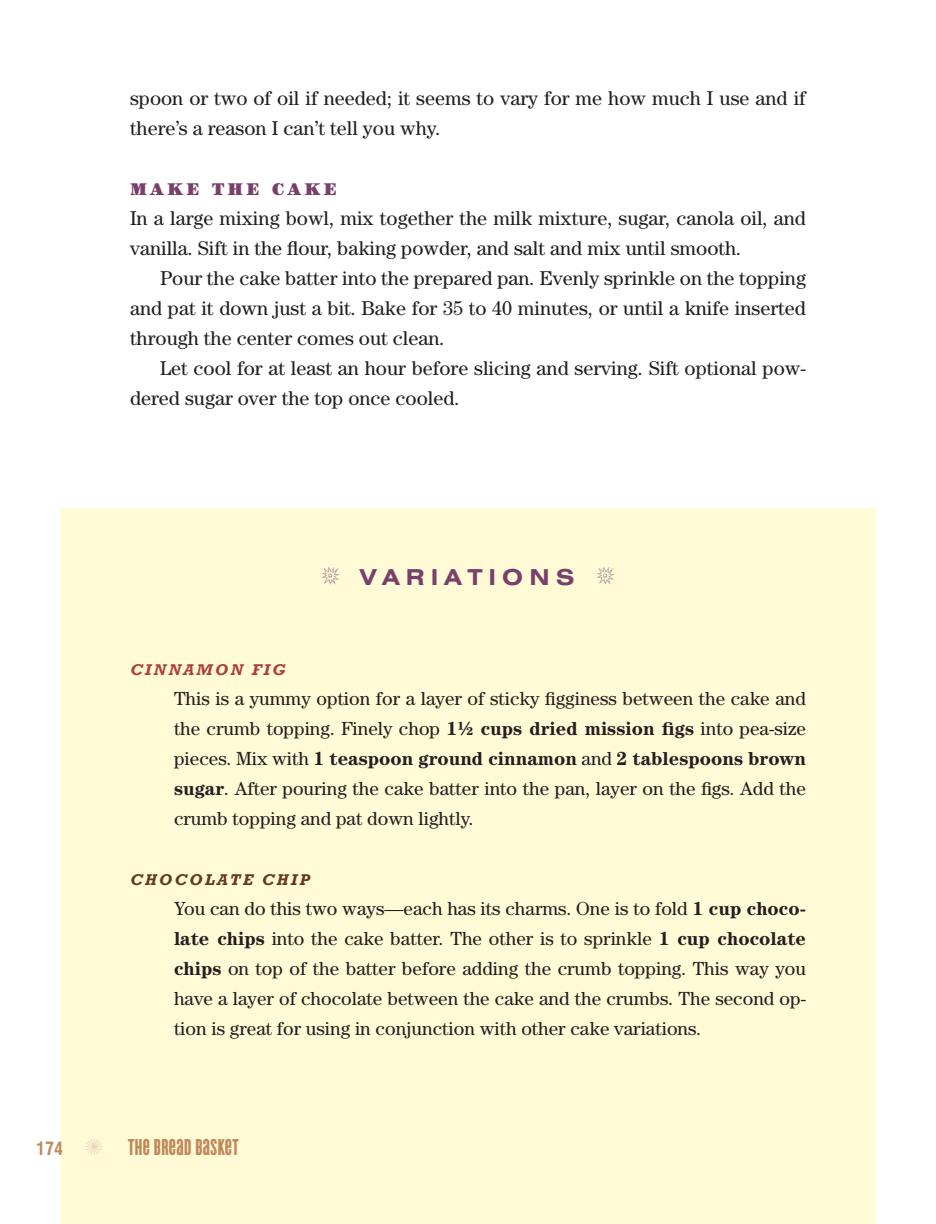
<style>
.page{position:relative;width:936px;height:1224px;background:#fff}
.page>*{position:absolute;margin:0;border:0;box-sizing:border-box;transform-origin:0 0}
.t1{font:24px "Cyclone Layers Background";letter-spacing:.02em;color:#bf8959}
.t2{font:700 expanded 22px "Swiss 721 BT";letter-spacing:.28em;color:#78406b}
.t3{font:20px/30px "Century";color:#231f20}
.t4{font:19px/30px "Century";color:#231f20;text-align:justify}
.t5{font:900 17px "Century";letter-spacing:.2em;color:#78406b}
.t6{font:italic 700 16px "Rockwell";letter-spacing:.15em;color:#653925}
.t7{font:italic 700 16px "Rockwell";letter-spacing:.15em;color:#ac403d}
.s1{font-family:"Df Radicals Let Plain";font-weight:400;font-stretch:normal;font-size:24px;color:#ae8ea3}
.s2{font-weight:700}
.s3{font-family:"Swiss 721 BT";font-weight:700;font-stretch:condensed;font-size:18px}
.s4{color:#e9d4c0}
</style>
<div class="page">
<div style="left:60px;top:508px;width:816px;height:716px;background:#fffbd6"></div>
<p class="t3" style="left:130px;top:85px;width:677px">spoon or two of oil if needed; it seems to vary for me how much I use and if there’s a reason I can’t tell you why.</p>
<p class="t5" style="left:130px;top:183px;width:209px">MAKE THE CAKE</p>
<p class="t3" style="left:130px;top:205px;width:678px">In a large mixing bowl, mix together the milk mixture, sugar, canola oil, and vanilla. Sift in the flour, baking powder, and salt and mix until smooth.</p>
<p class="t3" style="left:130px;top:265px;width:678px;text-align:justify;text-indent:30px">Pour the cake batter into the prepared pan. Evenly sprinkle on the topping and pat it down just a bit. Bake for 35 to 40 minutes, or until a knife inserted through the center comes out clean.</p>
<p class="t3" style="left:130px;top:355px;width:677px;text-indent:30px">Let cool for at least an hour before slicing and serving. Sift optional pow&shy;dered sugar over the top once cooled.</p>
<p class="t2" style="left:317px;top:568px;width:304px"><span class="s1">5</span> VARIATIONS <span class="s1">5</span></p>
<p class="t7" style="left:130px;top:660px;width:157px">CINNAMON FIG</p>
<p class="t4" style="left:174px;top:685px;width:634px">This is a yummy option for a layer of sticky figginess between the cake and the crumb topping. Finely chop <span class="s2">1½ cups dried mission figs</span> into pea-size pieces. Mix with <span class="s2">1 teaspoon ground cinnamon</span> and <span class="s2">2 tablespoons brown sugar</span>. After pouring the cake batter into the pan, layer on the figs. Add the crumb topping and pat down lightly.</p>
<p class="t6" style="left:130px;top:870px;width:181px">CHOCOLATE CHIP</p>
<p class="t4" style="left:174px;top:895px;width:634px">You can do this two ways—each has its charms. One is to fold <span class="s2">1 cup choco&shy;late chips</span> into the cake batter. The other is to sprinkle <span class="s2">1 cup chocolate chips</span> on top of the batter before adding the crumb topping. This way you have a layer of chocolate between the cake and the crumbs. The second op&shy;tion is great for using in conjunction with other cake variations.</p>
<p class="t1" style="left:36px;top:1133px;width:204px"><span class="s3">174</span> <span class="s4">✺</span> THE BREAD BASKET</p>
</div>
